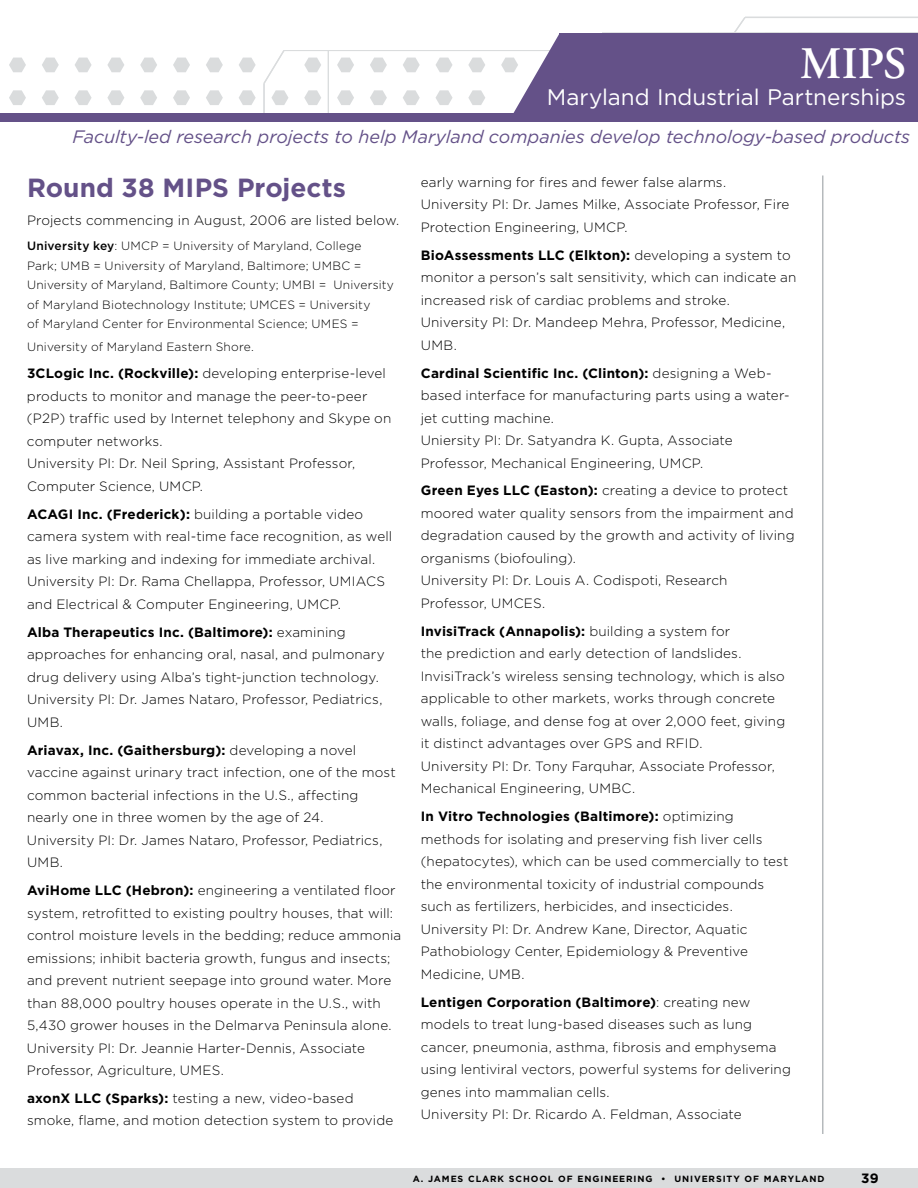
<style>
.page{position:relative;width:918px;height:1188px;background:#fff}
.page>*{position:absolute;margin:0;border:0;box-sizing:border-box;transform-origin:0 0}
.t1{font:600 45px "Adobe Garamond";color:#fff}
.t2{font:700 26.25px "Gotham";color:#645188}
.t3{font:22.5px "Gotham";color:#fff}
.t4{font:italic 18px "Gotham";letter-spacing:-.005em;color:#645188}
.t5{font:300 13.5px/22.5px "Gotham";letter-spacing:.01em;color:#000}
.t6{font:700 13.5px "Gotham";color:#000}
.t7{font:300 12px/19.5px "Gotham";letter-spacing:.015em;color:#000}
.t8{font:700 9px "Gotham";letter-spacing:.1em;color:#000}
.s1{font-weight:500}
.s2{font-weight:700}
</style>
<div class="page">
<div style="left:0;top:1169px;width:918px;height:19px;background:#dadcdd"></div>
<hr style="left:822px;top:176px;width:2px;height:958px;background:#959ca0">
<svg style="left:0;top:17px;width:918px;height:105px"></svg>
<div style="left:560px;top:33px;width:358px;height:83px;background:#645188"></div>
<h1 class="t1" style="left:800px;top:39px;width:107px">MIPS</h1>
<h3 class="t3" style="left:547px;top:85px;width:361px">Maryland Industrial Partnerships</h3>
<h3 class="t4" style="left:72px;top:126px;width:839px">Faculty-led research projects to help Maryland companies develop technology-based products</h3>
<h2 class="t2" style="left:27px;top:173px;width:320px">Round 38 MIPS Projects</h2>
<p class="t5" style="left:27px;top:209px;width:374px">Projects commencing in August, 2006 are listed below.</p>
<p class="t7" style="left:27px;top:236px;width:369px"><span class="s1">University key</span>: UMCP = University of Maryland, College Park; UMB = University of Maryland, Baltimore; UMBC = University of Maryland, Baltimore County; UMBI = University of Maryland Biotechnology Institute; UMCES = University<br>of Maryland Center for Environmental Science; UMES =</p>
<p class="t7" style="left:27px;top:336px;width:228px">University of Maryland Eastern Shore.</p>
<p class="t5" style="left:27px;top:362px;width:366px"><span class="s2">3CLogic Inc. (Rockville):</span> developing enterprise-level products to monitor and manage the peer-to-peer (P2P) traffic used by Internet telephony and Skype on computer networks.<br>University PI: Dr. Neil Spring, Assistant Professor, Computer Science, UMCP.</p>
<p class="t5" style="left:27px;top:503px;width:367px"><span class="s2">ACAGI Inc. (Frederick):</span> building a portable video camera system with real-time face recognition, as well as live marking and indexing for immediate archival.<br>University PI: Dr. Rama Chellappa, Professor, UMIACS and Electrical &amp; Computer Engineering, UMCP.</p>
<p class="t5" style="left:27px;top:621px;width:359px"><span class="s2">Alba Therapeutics Inc. (Baltimore):</span> examining approaches for enhancing oral, nasal, and pulmonary drug delivery using Alba’s tight-junction technology.<br>University PI: Dr. James Nataro, Professor, Pediatrics, UMB.</p>
<p class="t5" style="left:27px;top:738px;width:370px"><span class="s2">Ariavax, Inc. (Gaithersburg):</span> developing a novel vaccine against urinary tract infection, one of the most common bacterial infections in the U.S., affecting nearly one in three women by the age of 24.<br>University PI: Dr. James Nataro, Professor, Pediatrics, UMB.</p>
<p class="t5" style="left:27px;top:879px;width:376px"><span class="s2">AviHome LLC (Hebron):</span> engineering a ventilated floor system, retrofitted to existing poultry houses, that will: control moisture levels in the bedding; reduce ammonia emissions; inhibit bacteria growth, fungus and insects; and prevent nutrient seepage into ground water. More than 88,000 poultry houses operate in the U.S., with 5,430 grower houses in the Delmarva Peninsula alone.<br>University PI: Dr. Jeannie Harter-Dennis, Associate Professor, Agriculture, UMES.</p>
<p class="t5" style="left:27px;top:1087px;width:368px"><span class="s2">axonX LLC (Sparks):</span> testing a new, video-based smoke, flame, and motion detection system to provide</p>
<p class="t5" style="left:421px;top:171px;width:370px">early warning for fires and fewer false alarms.<br>University PI: Dr. James Milke, Associate Professor, Fire<br>Protection Engineering, UMCP.</p>
<p class="t5" style="left:421px;top:243px;width:377px"><span class="s2">BioAssessments LLC (Elkton):</span> developing a system to monitor a person’s salt sensitivity, which can indicate an increased risk of cardiac problems and stroke.<br>University PI: Dr. Mandeep Mehra, Professor, Medicine, UMB.</p>
<p class="t5" style="left:421px;top:361px;width:370px"><span class="s2">Cardinal Scientific Inc. (Clinton):</span> designing a Web&shy;based interface for manufacturing parts using a water&shy;jet cutting machine.<br>Uniersity PI: Dr. Satyandra K. Gupta, Associate Professor, Mechanical Engineering, UMCP.</p>
<p class="t5" style="left:421px;top:479px;width:375px"><span class="s2">Green Eyes LLC (Easton):</span> creating a device to protect moored water quality sensors from the impairment and degradation caused by the growth and activity of living organisms (biofouling).<br>University PI: Dr. Louis A. Codispoti, Research Professor, UMCES.</p>
<p class="t5" style="left:421px;top:620px;width:366px"><span class="s2">InvisiTrack (Annapolis):</span> building a system for<br>the prediction and early detection of landslides.<br>InvisiTrack’s wireless sensing technology, which is also applicable to other markets, works through concrete walls, foliage, and dense fog at over 2,000 feet, giving it distinct advantages over GPS and RFID.<br>University PI: Dr. Tony Farquhar, Associate Professor, Mechanical Engineering, UMBC.</p>
<p class="t5" style="left:421px;top:805px;width:369px"><span class="s2">In Vitro Technologies (Baltimore):</span> optimizing methods for isolating and preserving fish liver cells (hepatocytes), which can be used commercially to test the environmental toxicity of industrial compounds such as fertilizers, herbicides, and insecticides.<br>University PI: Dr. Andrew Kane, Director, Aquatic Pathobiology Center, Epidemiology &amp; Preventive Medicine, UMB.</p>
<p class="t5" style="left:421px;top:990px;width:372px"><span class="s2">Lentigen Corporation (Baltimore)</span>: creating new models to treat lung-based diseases such as lung cancer, pneumonia, asthma, fibrosis and emphysema using lentiviral vectors, powerful systems for delivering genes into mammalian cells.<br>University PI: Dr. Ricardo A. Feldman, Associate</p>
<p class="t8" style="left:413px;top:1174px;width:30px">A. James</p>
<p class="t8" style="left:468px;top:1174px;width:16px">Clar</p>
<p class="t8" style="left:498px;top:1174px;width:27px">k School</p>
<p class="t8" style="left:558px;top:1174px;width:34px">of Engineering</p>
<p class="t8" style="left:661px;top:1174px;width:48px">• University</p>
<p class="t8" style="left:745px;top:1174px;width:37px">of Maryland</p>
<p class="t6" style="left:861px;top:1171px;width:10px">39</p>
</div>
